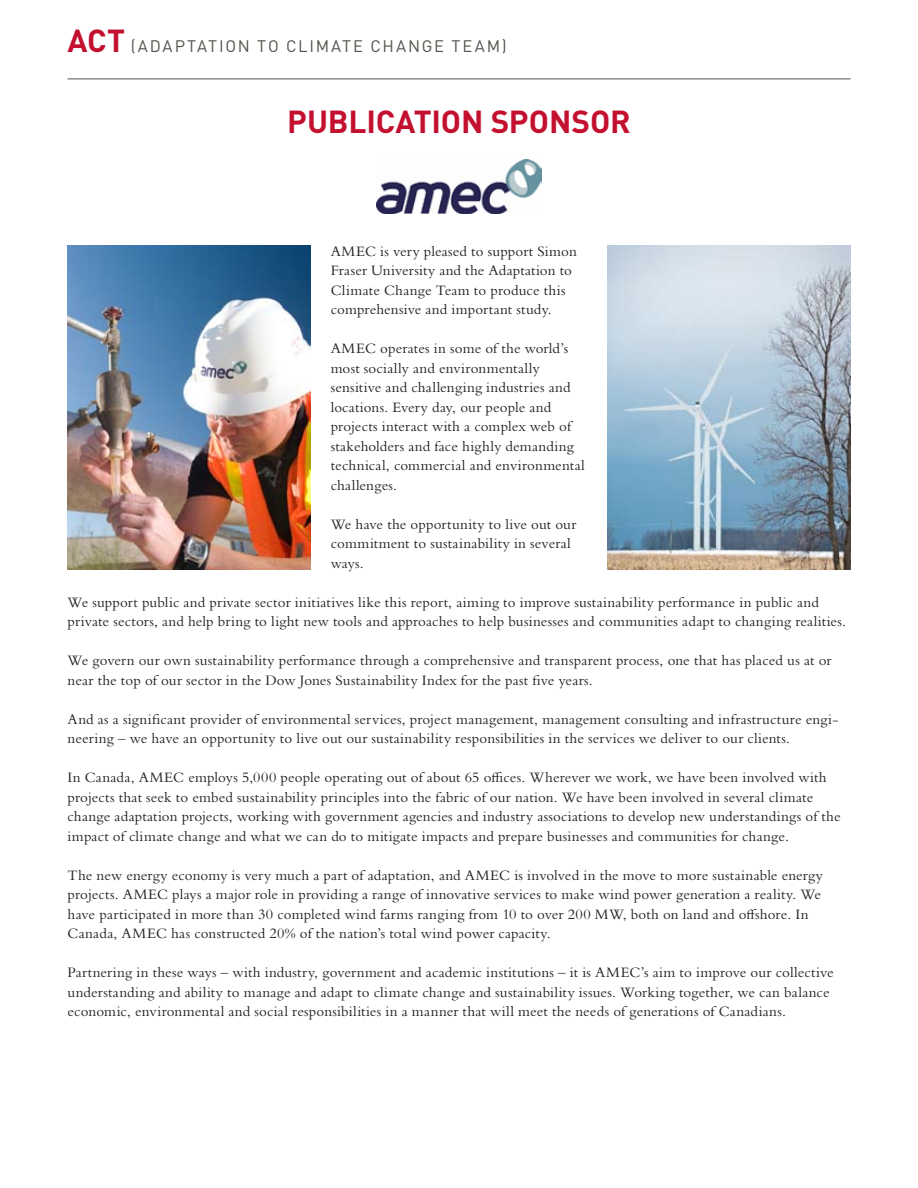
<style>
.page{position:relative;width:918px;height:1188px;background:#fff}
.page>*{position:absolute;margin:0;border:0;box-sizing:border-box;transform-origin:0 0}
.t1{font:700 31.5px "DIN Pro";letter-spacing:-.005em;color:#c3102f}
.t2{font:16.5px "DIN Pro";letter-spacing:.115em;color:#535249}
.t3{font:15px/19.5px "Bembo MT Pro";letter-spacing:.01em;color:#231f20}
.s1{font-weight:700;font-size:31.5px;color:#c3102f}
</style>
<div class="page">
<hr style="left:68px;top:79px;width:782px;height:1px;background:#535249">
<img style="left:377px;top:159px;width:165px;height:55px">
<img style="left:68px;top:246px;width:242px;height:324px">
<img style="left:608px;top:246px;width:243px;height:324px">
<p class="t2" style="left:68px;top:34px;width:441px"><span class="s1">ACT</span> (ADAPTATION TO CLIMATE CHANGE TEAM)</p>
<h1 class="t1" style="left:287px;top:100px;width:345px">PUBLICATION SPONSOR</h1>
<p class="t3" style="left:331px;top:241px;width:248px">AMEC is very pleased to support Simon Fraser University and the Adaptation to Climate Change Team to produce this comprehensive and important study.</p>
<p class="t3" style="left:331px;top:338px;width:256px">AMEC operates in some of the world’s most socially and environmentally sensitive and challenging industries and locations. Every day, our people and projects interact with a complex web of stakeholders and face highly demanding technical, commercial and environmental challenges.</p>
<p class="t3" style="left:331px;top:514px;width:247px">We have the opportunity to live out our commitment to sustainability in several ways.</p>
<p class="t3" style="left:68px;top:592px;width:780px">We support public and private sector initiatives like this report, aiming to improve sustainability performance in public and private sectors, and help bring to light new tools and approaches to help businesses and communities adapt to changing realities.</p>
<p class="t3" style="left:68px;top:650px;width:765px">We govern our own sustainability performance through a comprehensive and transparent process, one that has placed us at or near the top of our sector in the Dow Jones Sustainability Index for the past five years.</p>
<p class="t3" style="left:68px;top:709px;width:772px">And as a significant provider of environmental services, project management, management consulting and infrastructure engi&shy;neering – we have an opportunity to live out our sustainability responsibilities in the services we deliver to our clients.</p>
<p class="t3" style="left:68px;top:767px;width:775px">In Canada, AMEC employs 5,000 people operating out of about 65 offices. Wherever we work, we have been involved with projects that seek to embed sustainability principles into the fabric of our nation. We have been involved in several climate change adaptation projects, working with government agencies and industry associations to develop new understandings of the impact of climate change and what we can do to mitigate impacts and prepare businesses and communities for change.</p>
<p class="t3" style="left:68px;top:865px;width:757px">The new energy economy is very much a part of adaptation, and AMEC is involved in the move to more sustainable energy projects. AMEC plays a major role in providing a range of innovative services to make wind power generation a reality. We have participated in more than 30 completed wind farms ranging from 10 to over 200 MW, both on land and offshore. In Canada, AMEC has constructed 20% of the nation’s total wind power capacity.</p>
<p class="t3" style="left:68px;top:962px;width:768px">Partnering in these ways – with industry, government and academic institutions – it is AMEC’s aim to improve our collective understanding and ability to manage and adapt to climate change and sustainability issues. Working together, we can balance economic, environmental and social responsibilities in a manner that will meet the needs of generations of Canadians.</p>
</div>
